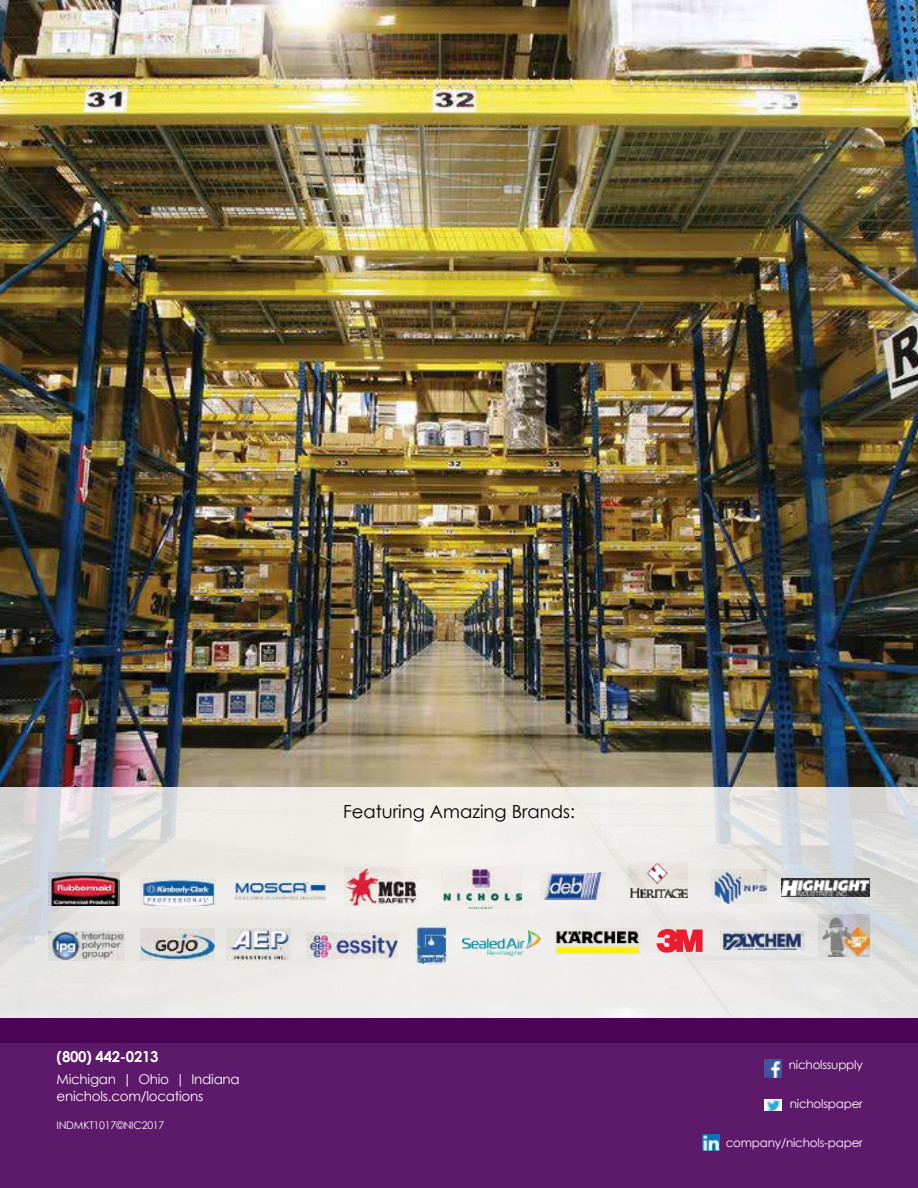
<style>
.page{position:relative;width:918px;height:1188px;background:#fff}
.page>*{position:absolute;margin:0;border:0;box-sizing:border-box;transform-origin:0 0}
.t1{font:18px "Century Gothic";color:#000}
.t2{font:700 15px "Century Gothic";letter-spacing:-.02em;color:#fff}
.t3{font:13.5px/16.2px "Century Gothic";letter-spacing:-.02em;color:#fff}
.t4{font:12px "Century Gothic";letter-spacing:-.02em;color:#fff}
.t5{font:10.5px "Century Gothic";letter-spacing:-.02em;color:#fff}
</style>
<div class="page">
<img style="left:0;top:0;width:918px;height:787px">
<svg style="left:0;top:787px;width:918px;height:231px;background:#e8e7e5"></svg>
<img style="left:442px;top:866px;width:79px;height:43px">
<img style="left:141px;top:928px;width:74px;height:32px">
<img style="left:541px;top:873px;width:65px;height:27px">
<svg style="left:657px;top:929px;width:46px;height:24px"></svg>
<img style="left:49px;top:872px;width:71px;height:34px">
<img style="left:720px;top:931px;width:85px;height:18px">
<img style="left:416px;top:926px;width:30px;height:38px">
<img style="left:234px;top:882px;width:92px;height:18px">
<img style="left:49px;top:931px;width:75px;height:29px">
<img style="left:462px;top:930px;width:78px;height:26px">
<img style="left:554px;top:929px;width:87px;height:25px">
<img style="left:710px;top:869px;width:57px;height:34px">
<img style="left:819px;top:915px;width:50px;height:42px">
<img style="left:306px;top:932px;width:91px;height:26px">
<img style="left:227px;top:928px;width:64px;height:33px">
<img style="left:141px;top:878px;width:74px;height:28px">
<img style="left:344px;top:868px;width:74px;height:37px">
<img style="left:629px;top:862px;width:59px;height:36px">
<img style="left:782px;top:878px;width:87px;height:18px">
<div style="left:0;top:1018px;width:918px;height:26px;background:#490553"></div>
<div style="left:0;top:1044px;width:918px;height:144px;background:#5d196a"></div>
<img style="left:765px;top:1060px;width:17px;height:18px">
<img style="left:765px;top:1099px;width:17px;height:12px">
<img style="left:703px;top:1135px;width:17px;height:16px">
<p class="t2" style="left:57px;top:1045px;width:103px">(800) 442-0213</p>
<p class="t3" style="left:57px;top:1071px;width:185px">Michigan | Ohio | Indiana enichols.com/locations</p>
<p class="t5" style="left:57px;top:1118px;width:109px">INDMKT1017©NIC2017</p>
<h1 class="t1" style="left:343px;top:798px;width:234px">Featuring Amazing Brands:</h1>
<p class="t4" style="left:789px;top:1056px;width:75px">nicholssupply</p>
<p class="t4" style="left:790px;top:1095px;width:75px">nicholspaper</p>
<p class="t4" style="left:726px;top:1134px;width:139px">company/nichols-paper</p>
</div>
